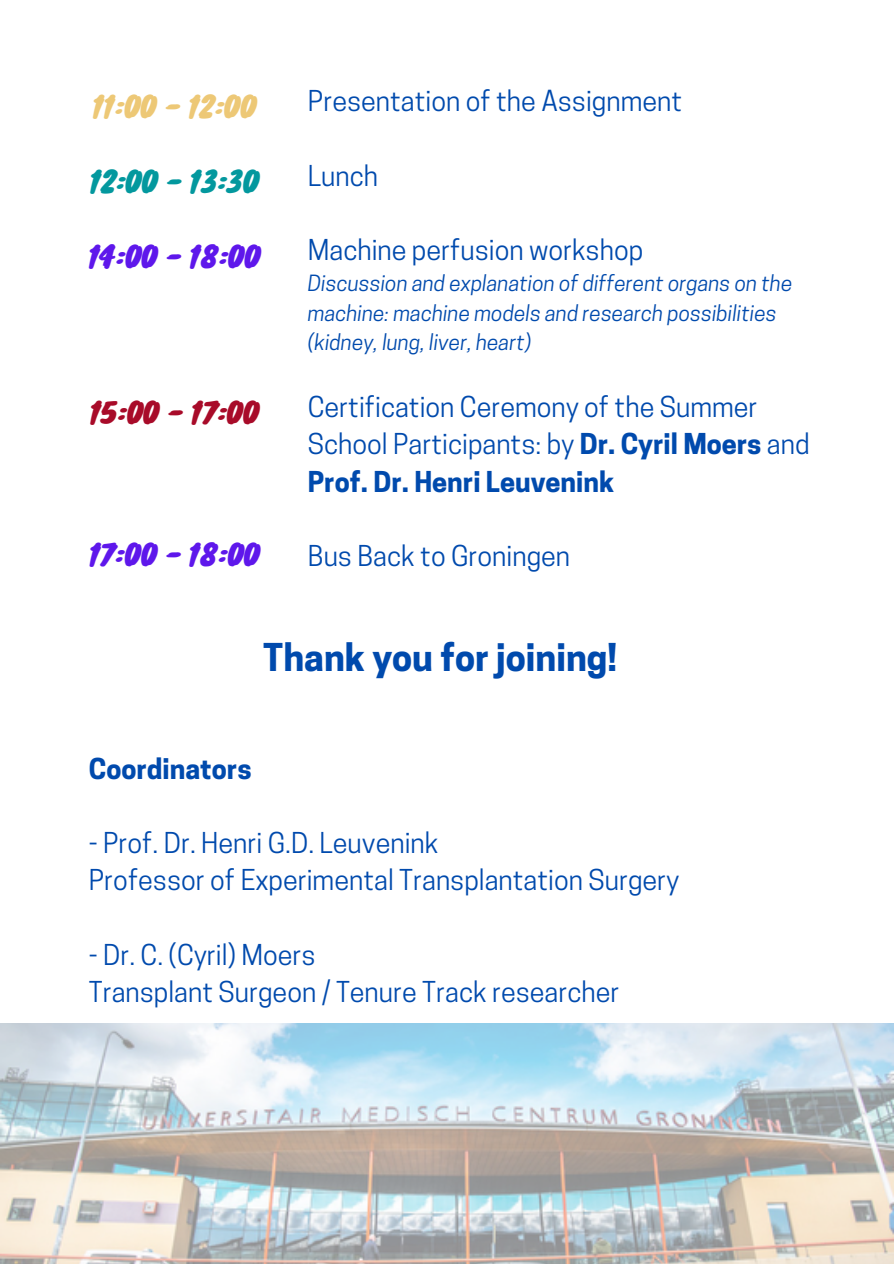
<style>
.page{position:relative;width:894px;height:1264px;background:#fff}
.page>*{position:absolute;margin:0;border:0;box-sizing:border-box;transform-origin:0 0}
.t1{font:700 36px "Cooper Hewitt";color:#004aad}
.t2{font:27px/37.2px "Cooper Hewitt";color:#004aad}
.t3{font:27px "Knewave";color:#5e17eb}
.t4{font:700 27px "Cooper Hewitt";color:#004aad}
.t5{font:27px "Knewave";color:#edc876}
.t6{font:27px "Knewave";color:#03989e}
.t7{font:27px "Knewave";color:#a80b29}
.t8{font:italic 21px/29.2px "Cooper Hewitt";color:#004aad}
.s1{font-weight:700}
</style>
<div class="page">
<img style="left:0;top:1023px;width:893px;height:240px">
<h2 class="t5" style="left:93px;top:84px;width:164px">11:00 - 12:00</h2>
<h2 class="t2" style="left:308px;top:86px;width:376px">Presentation of the Assignment</h2>
<h1 class="t6" style="left:90px;top:159px;width:170px">12:00 - 13:30</h1>
<p class="t2" style="left:308px;top:160px;width:72px">Lunch</p>
<h2 class="t3" style="left:89px;top:234px;width:173px">14:00 - 18:00</h2>
<p class="t2" style="left:308px;top:234px;width:337px">Machine perfusion workshop</p>
<h2 class="t8" style="left:308px;top:271px;width:486px">Discussion and explanation of different organs on the machine: machine models and research possibilities (kidney, lung, liver, heart)</h2>
<h2 class="t7" style="left:90px;top:390px;width:170px">15:00 - 17:00</h2>
<h3 class="t2" style="left:308px;top:392px;width:503px">Certification Ceremony of the Summer<br>School Participants: by <span class="s1">Dr. Cyril Moers</span> and<br><span class="s1">Prof. Dr. Henri Leuvenink</span></h3>
<h2 class="t3" style="left:89px;top:532px;width:171px">17:00 - 18:00</h2>
<h2 class="t2" style="left:308px;top:540px;width:264px">Bus Back to Groningen</h2>
<h3 class="t1" style="left:263px;top:644px;width:355px">Thank you for joining!</h3>
<h3 class="t4" style="left:89px;top:758px;width:164px">Coordinators</h3>
<h3 class="t2" style="left:89px;top:827px;width:591px">- Prof. Dr. Henri G.D. Leuvenink<br>Professor of Experimental Transplantation Surgery</h3>
<h3 class="t2" style="left:89px;top:939px;width:532px">- Dr. C. (Cyril) Moers<br>Transplant Surgeon / Tenure Track researcher</h3>
</div>
